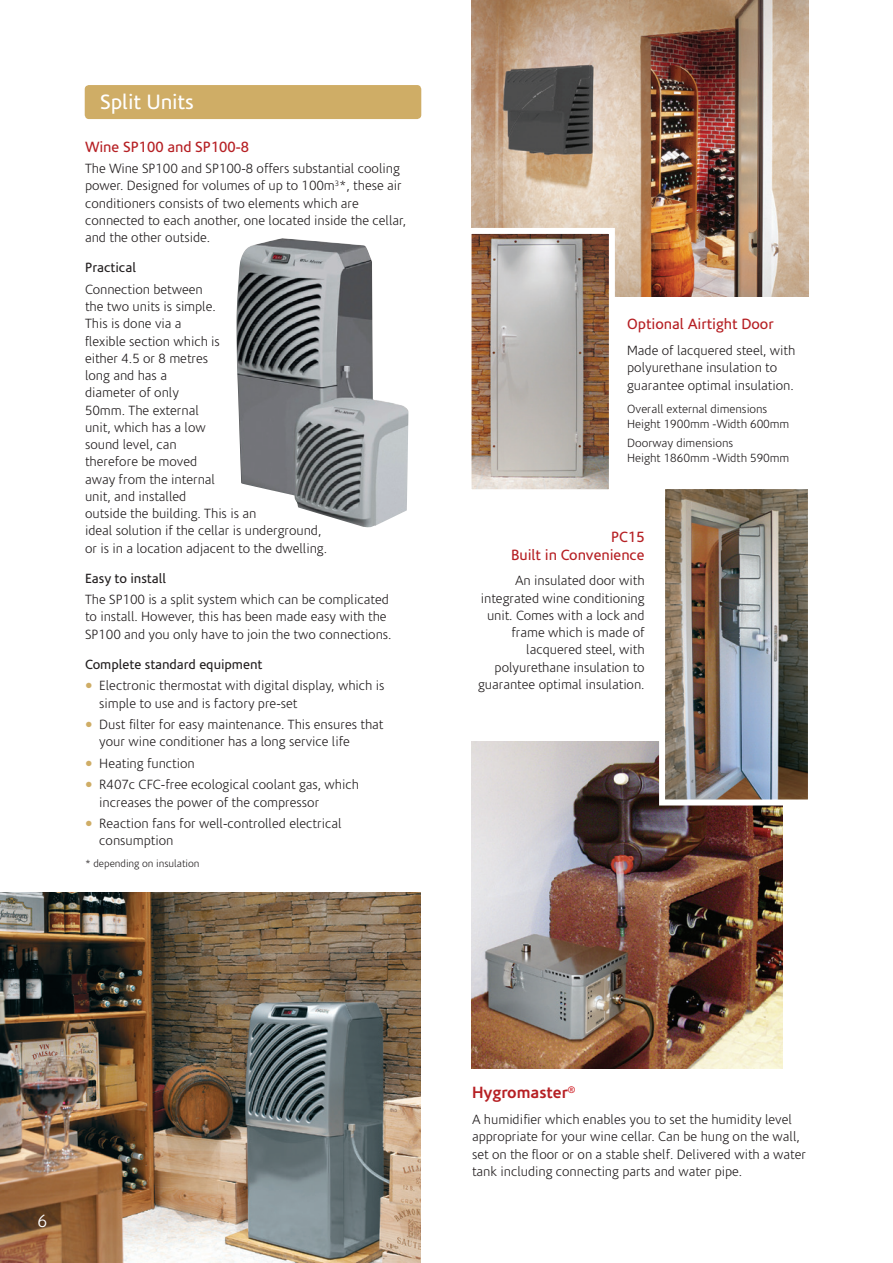
<style>
.page{position:relative;width:893px;height:1263px;background:#fff}
.page>*{position:absolute;margin:0;border:0;box-sizing:border-box;transform-origin:0 0}
.t1{font:21px "Corisande";color:#fff}
.t2{font:300 18px "Corisande";color:#fff}
.t3{font:700 16.5px "Corisande";color:#b62024}
.t4{font:15px "Corisande";color:#b62024}
.t5{font:300 13.5px/17.2px "Corisande";color:#231f20}
.t6{font:13.5px "Corisande";color:#231f20}
.t7{font:300 12px/15px "Corisande";color:#231f20}
.t8{font:300 10.5px "Corisande";color:#231f20}
</style>
<div class="page">
<img style="left:0;top:892px;width:421px;height:371px">
<img style="left:471px;top:741px;width:311px;height:327px">
<img style="left:236px;top:238px;width:172px;height:289px">
<img style="left:471px;top:0;width:337px;height:297px">
<svg style="left:471px;top:225px;width:147px;height:265px"></svg>
<div style="left:85px;top:85px;width:336px;height:34px;background:#cfad66;border-radius:4px"></div>
<img style="left:656px;top:489px;width:152px;height:319px">
<p class="t1" style="left:100px;top:91px;width:95px">Split Units</p>
<p class="t4" style="left:85px;top:138px;width:165px">Wine SP100 and SP100-8</p>
<p class="t5" style="left:85px;top:160px;width:323px">The Wine SP100 and SP100-8 offers substantial cooling power. Designed for volumes of up to 100m<sup>3</sup>*, these air conditioners consists of two elements which are connected to each another, one located inside the cellar, and the other outside.</p>
<p class="t6" style="left:85px;top:260px;width:53px">Practical</p>
<p class="t5" style="left:85px;top:281px;width:244px">Connection between<br>the two units is simple.<br>This is done via a<br>flexible section which is<br>either 4.5 or 8 metres<br>long and has a<br>diameter of only<br>50mm. The external<br>unit, which has a low<br>sound level, can<br>therefore be moved<br>away from the internal<br>unit, and installed<br>outside the building. This is an<br>ideal solution if the cellar is underground, or is in a location adjacent to the dwelling.</p>
<p class="t6" style="left:85px;top:571px;width:83px">Easy to install</p>
<p class="t5" style="left:85px;top:591px;width:308px">The SP100 is a split system which can be complicated to install. However, this has been made easy with the<br>SP100 and you only have to join the two connections.</p>
<p class="t6" style="left:85px;top:657px;width:179px">Complete standard equipment</p>
<p class="t5" style="left:99px;top:677px;width:287px">Electronic thermostat with digital display, which is simple to use and is factory pre-set</p>
<p class="t5" style="left:99px;top:716px;width:286px">Dust filter for easy maintenance. This ensures that your wine conditioner has a long service life</p>
<p class="t5" style="left:99px;top:755px;width:97px">Heating function</p>
<p class="t5" style="left:99px;top:776px;width:261px">R407c CFC-free ecological coolant gas, which increases the power of the compressor</p>
<p class="t5" style="left:99px;top:815px;width:244px">Reaction fans for well-controlled electrical consumption</p>
<p class="t8" style="left:85px;top:858px;width:116px">* depending on insulation</p>
<p class="t4" style="left:627px;top:316px;width:148px">Optional Airtight Door</p>
<p class="t5" style="left:627px;top:342px;width:170px">Made of lacquered steel, with polyurethane insulation to guarantee optimal insulation.</p>
<p class="t7" style="left:627px;top:402px;width:164px">Overall external dimensions<br>Height 1900mm -Width 600mm</p>
<p class="t7" style="left:627px;top:436px;width:164px">Doorway dimensions<br>Height 1860mm -Width 590mm</p>
<p class="t4" style="left:611px;top:528px;width:35px">PC15</p>
<p class="t4" style="left:511px;top:546px;width:135px">Built in Convenience</p>
<p class="t5" style="left:478px;top:572px;width:168px;text-align:right">An insulated door with integrated wine conditioning unit. Comes with a lock and frame which is made of lacquered steel, with polyurethane insulation to guarantee optimal insulation.</p>
<p class="t2" style="left:38px;top:1212px;width:11px">6</p>
<p class="t3" style="left:472px;top:1083px;width:105px">Hygromaster<sup>®</sup></p>
<p class="t5" style="left:472px;top:1111px;width:336px">A humidifier which enables you to set the humidity level appropriate for your wine cellar. Can be hung on the wall, set on the floor or on a stable shelf. Delivered with a water tank including connecting parts and water pipe.</p>
</div>
